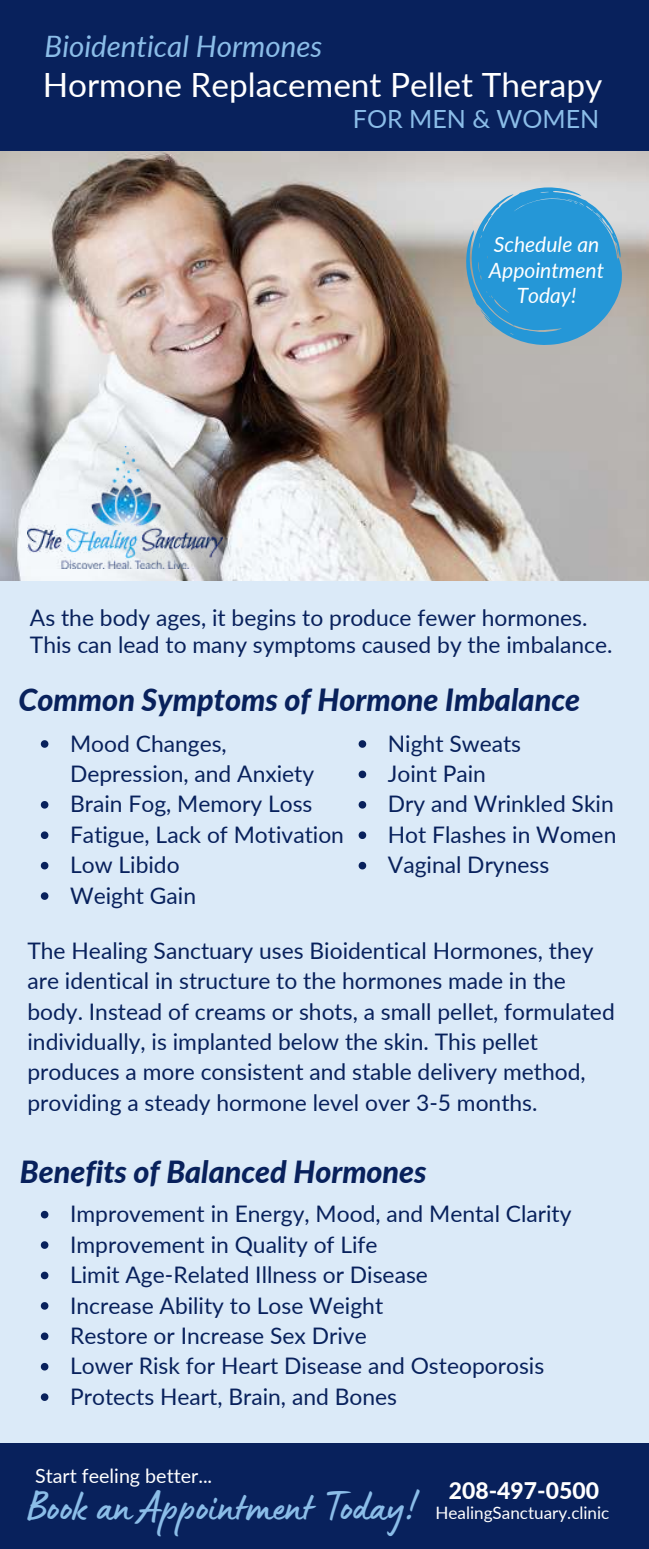
<style>
.page{position:relative;width:649px;height:1549px;background:#08215c}
.page>*{position:absolute;margin:0;border:0;box-sizing:border-box;transform-origin:0 0}
.t1{font:43.25px "Lumios Marker";color:#8bbde8}
.t2{font:33.5px "Lato";color:#fff}
.t3{font:italic 800 30.5px "Lato";color:#08215c}
.t4{font:italic 29.5px "Lato";color:#8bbde8}
.t5{font:25px "Lato";color:#8bbde8}
.t6{font:800 23px "Lato";color:#fff}
.t7{font:22.75px/30.5px "Lato";color:#08215c}
.t8{font:italic 21px/25.5px "Lato";color:#fff;text-align:center}
.t9{font:19.75px "Lato";color:#fff}
.t10{font:17px "Lato";color:#fff}
</style>
<div class="page">
<div style="left:0;top:569px;width:649px;height:943px;background:#dbeaf8"></div>
<img style="left:0;top:152px;width:649px;height:428px">
<svg style="left:466px;top:187px;width:156px;height:158px;background:#4da2d1"></svg>
<img style="left:27px;top:446px;width:196px;height:123px">
<svg style="left:41px;top:740px;width:7px;height:8px"></svg>
<svg style="left:41px;top:801px;width:7px;height:7px"></svg>
<svg style="left:41px;top:831px;width:7px;height:8px"></svg>
<svg style="left:41px;top:862px;width:7px;height:7px"></svg>
<svg style="left:41px;top:892px;width:7px;height:8px"></svg>
<svg style="left:41px;top:1211px;width:7px;height:7px"></svg>
<svg style="left:41px;top:1241px;width:7px;height:8px"></svg>
<svg style="left:41px;top:1271px;width:7px;height:8px"></svg>
<svg style="left:41px;top:1302px;width:7px;height:7px"></svg>
<svg style="left:41px;top:1332px;width:7px;height:8px"></svg>
<svg style="left:41px;top:1363px;width:7px;height:7px"></svg>
<svg style="left:41px;top:1393px;width:7px;height:8px"></svg>
<div style="left:0;top:1443px;width:649px;height:106px;background:#08215c"></div>
<svg style="left:358px;top:740px;width:8px;height:8px"></svg>
<svg style="left:358px;top:770px;width:8px;height:8px"></svg>
<svg style="left:358px;top:801px;width:8px;height:7px"></svg>
<svg style="left:358px;top:831px;width:8px;height:8px"></svg>
<svg style="left:358px;top:862px;width:8px;height:7px"></svg>
<p class="t4" style="left:45px;top:25px;width:279px">Bioidentical Hormones</p>
<h2 class="t2" style="left:43px;top:60px;width:561px">Hormone Replacement Pellet Therapy</h2>
<p class="t5" style="left:353px;top:101px;width:248px">FOR MEN &amp; WOMEN</p>
<p class="t8" style="left:489px;top:231px;width:117px">Schedule an<br>Appointment<br>Today!</p>
<p class="t7" style="left:30px;top:603px;width:584px;line-height:26.5px">As the body ages, it begins to produce fewer hormones.<br>This can lead to many symptoms caused by the imbalance.</p>
<h3 class="t3" style="left:19px;top:678px;width:563px">Common Symptoms of Hormone Imbalance</h3>
<p class="t7" style="left:70px;top:727px;width:275px">Mood Changes,<br>Depression, and Anxiety<br>Brain Fog, Memory Loss<br>Fatigue, Lack of Motivation<br>Low Libido<br>Weight Gain</p>
<p class="t7" style="left:388px;top:727px;width:230px">Night Sweats<br>Joint Pain<br>Dry and Wrinkled Skin<br>Hot Flashes in Women<br>Vaginal Dryness</p>
<p class="t7" style="left:27px;top:934px;width:589px">The Healing Sanctuary uses Bioidentical Hormones, they are identical in structure to the hormones made in the body. Instead of creams or shots, a small pellet, formulated individually, is implanted below the skin. This pellet produces a more consistent and stable delivery method, providing a steady hormone level over 3-5 months.</p>
<h3 class="t3" style="left:20px;top:1149px;width:408px">Benefits of Balanced Hormones</h3>
<p class="t7" style="left:70px;top:1198px;width:503px">Improvement in Energy, Mood, and Mental Clarity Improvement in Quality of Life<br>Limit Age-Related Illness or Disease<br>Increase Ability to Lose Weight<br>Restore or Increase Sex Drive<br>Lower Risk for Heart Disease and Osteoporosis Protects Heart, Brain, and Bones</p>
<p class="t9" style="left:35px;top:1461px;width:179px">Start feeling better...</p>
<h1 class="t1" style="left:27px;top:1479px;width:391px">Book an Appointment Today!</h1>
<p class="t6" style="left:449px;top:1473px;width:152px">208-497-0500</p>
<p class="t10" style="left:435px;top:1501px;width:175px">HealingSanctuary.clinic</p>
</div>
